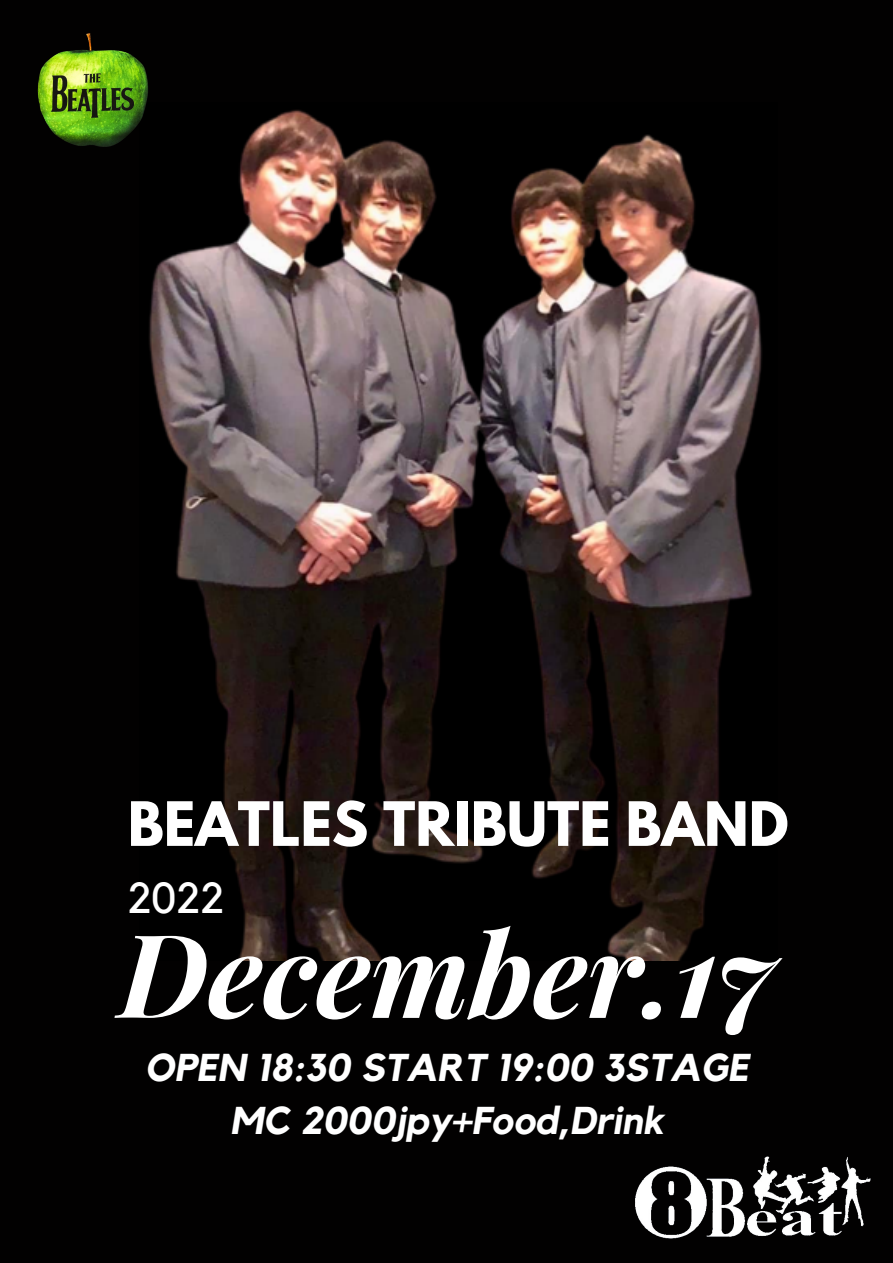
<style>
.page{position:relative;width:893px;height:1263px;background:#020101}
.page>*{position:absolute;margin:0;border:0;box-sizing:border-box;transform-origin:0 0}
.t1{font:italic 700 115.8px "Playfair Display";color:#fff}
.t2{font:700 54.15px "League Spartan";color:#fff}
.t3{font:43.12px "Kollektif";color:#fff}
.t4{font:italic 700 38.62px/52.3px "Kollektif";color:#fff;text-align:center}
</style>
<div class="page">
<img style="left:635px;top:1156px;width:236px;height:83px">
<img style="left:149px;top:110px;width:613px;height:850px">
<img style="left:37px;top:33px;width:121px;height:125px">
<h2 class="t2" style="left:128px;top:797px;width:662px">BEATLES TRIBUTE BAND</h2>
<p class="t3" style="left:128px;top:878px;width:98px">2022</p>
<h1 class="t1" style="left:119px;top:892px;width:658px">December.17</h1>
<p class="t4" style="left:145px;top:1043px;width:605px">OPEN 18:30 START 19:00 3STAGE<br>MC 2000jpy+Food,Drink</p>
</div>
